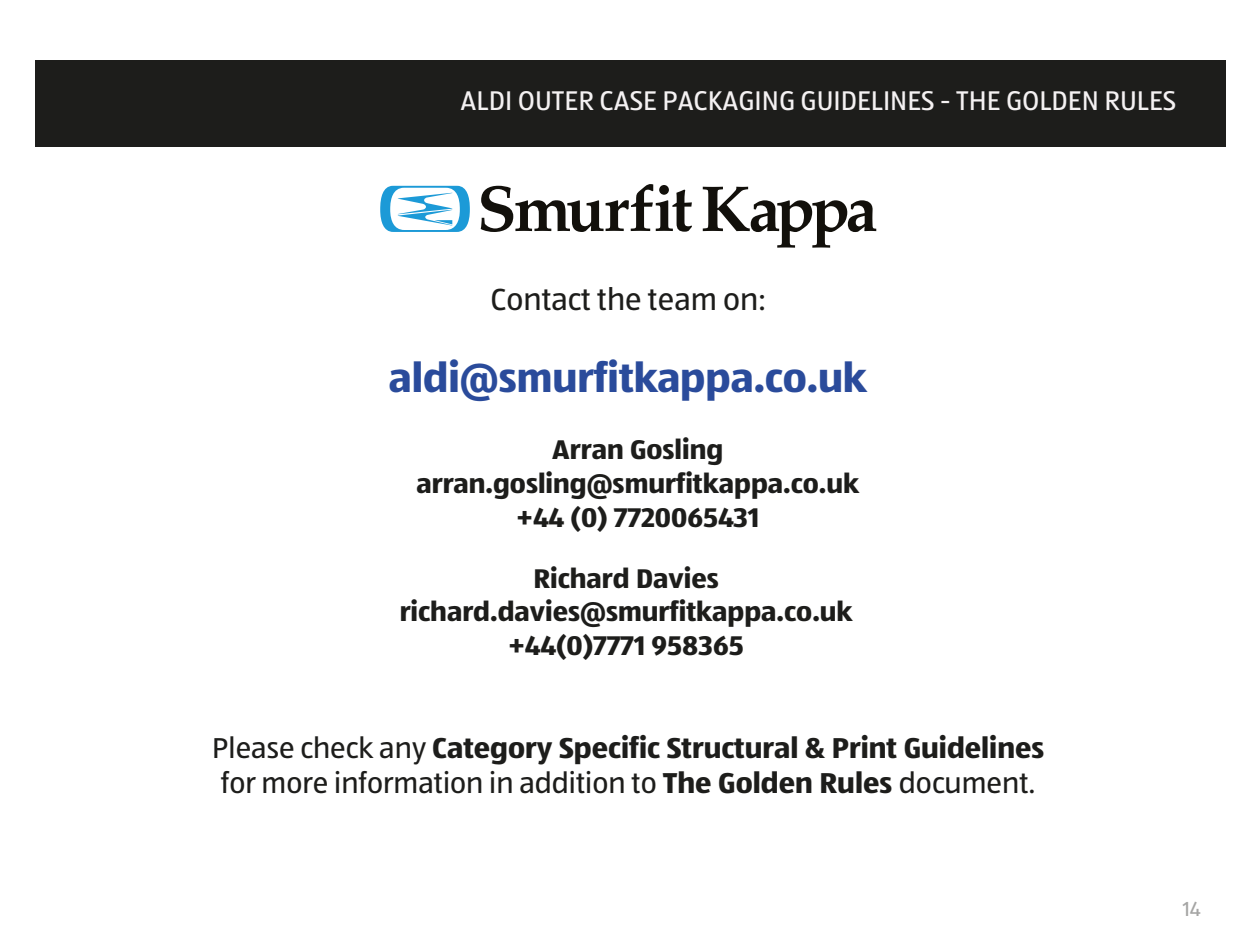
<style>
.page{position:relative;width:1260px;height:946px;background:#fff}
.page>*{position:absolute;margin:0;border:0;box-sizing:border-box;transform-origin:0 0}
.t1{font:42px "ALDISUED Bold";color:#2a4b9b}
.t2{font:31.5px "ALDISUED Regular";color:#1d1d1b}
.t3{font:29.75px "ALDISUED Bold";color:#1d1d1b}
.t4{font:29.75px "ALDISUED Regular";color:#1d1d1b}
.t5{font:28px/33.6px "ALDISUED Bold";color:#1d1d1b;text-align:center}
.t6{font:28px "ALDISUED Regular";color:#f4f1f2}
.t7{font:21px "ALDISUED Regular";color:#a5a5a4}
.s1{font-family:"ALDISUED Regular"}
.s2{font-family:"ALDISUED Bold"}
</style>
<div class="page">
<svg style="left:380px;top:186px;width:90px;height:46px"></svg>
<svg style="left:481px;top:184px;width:211px;height:48px"></svg>
<svg style="left:703px;top:187px;width:173px;height:61px"></svg>
<div style="left:35px;top:60px;width:1191px;height:86px;background:#1d1d1b"></div>
<p class="t6" style="left:461px;top:83px;width:717px">ALDI OUTER CASE PACKAGING GUIDELINES - THE GOLDEN RULES</p>
<p class="t2" style="left:491px;top:280px;width:277px">Contact the team on:</p>
<h1 class="t1" style="left:389px;top:351px;width:480px">aldi@smurfitkappa.co.uk</h1>
<p class="t5" style="left:416px;top:432px;width:444px">Arran Gosling arran.gosling@smurfitkappa.co.uk +44 (0) 7720065431</p>
<p class="t5" style="left:400px;top:560px;width:454px">Richard Davies richard.davies@smurfitkappa.co.uk +44(0)7771 958365</p>
<p class="t3" style="left:212px;top:728px;width:833px"><span class="s1">Please check any</span> Category Specific Structural &amp; Print Guidelines</p>
<p class="t4" style="left:221px;top:765px;width:816px">for more information in addition to <span class="s2">The Golden Rules</span> document.</p>
<p class="t7" style="left:1183px;top:896px;width:19px">14</p>
</div>
